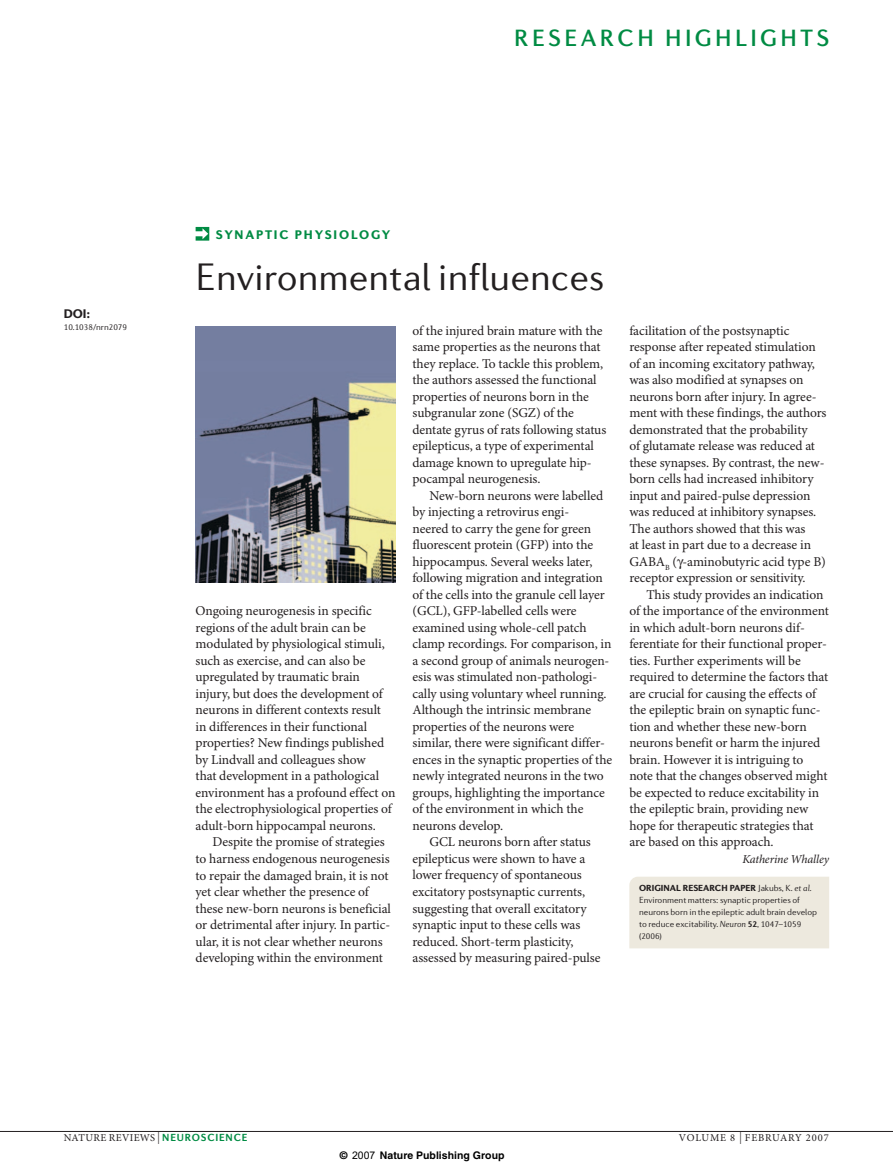
<style>
.page{position:relative;width:893px;height:1174px;background:#fff}
.page>*{position:absolute;margin:0;border:0;box-sizing:border-box;transform-origin:0 0}
.t1{font:300 39px "Diverda Sans LT Std";color:#231f20}
.t2{font:500 24px "Diverda Sans LT Std";letter-spacing:.14em;color:#008b43}
.t3{font:13.5px/16.5px "Minion Pro";letter-spacing:-.005em;color:#231f20}
.t4{font:900 12.75px "Diverda Sans LT Std";letter-spacing:.14em;color:#008b43}
.t5{font:900 12.75px "Diverda Sans LT Std";color:#231f20}
.t6{font:italic 12px "Minion Pro";letter-spacing:-.015em;color:#231f20}
.t7{font:700 10.5px "Helvetica";color:#000}
.t8{font:10.5px "Minion Pro";letter-spacing:.03em;color:#231f20}
.t9{font:10.5px "Minion Pro";letter-spacing:.08em;color:#231f20}
.t10{font:300 9px/12px "Diverda Sans LT Std";letter-spacing:-.005em;color:#231f20}
.s1{font-weight:900}
.s2{font-style:italic}
.s3{font-weight:700}
.s4{font-size:12px}
.s5{font-family:"Diverda Sans LT Std";font-weight:700;color:#008b43}
.s6{font-family:"Arial";font-weight:400}
</style>
<div class="page">
<img style="left:196px;top:326px;width:199px;height:256px">
<hr style="left:0;top:1131px;width:893px;height:1px;background:#231f20">
<div style="left:629px;top:876px;width:200px;height:72px;background:#ede9de"></div>
<svg style="left:196px;top:227px;width:13px;height:14px"></svg>
<h2 class="t2" style="left:514px;top:29px;width:316px">RESEARCH HIGHLIGHTS</h2>
<p class="t5" style="left:64px;top:309px;width:28px">DOI:</p>
<p class="t10" style="left:64px;top:322px;width:65px">10.1038/nrn2079</p>
<p class="t4" style="left:216px;top:230px;width:176px">SYNAPTIC PHYSIOLOGY</p>
<h1 class="t1" style="left:196px;top:262px;width:410px">Environmental influences</h1>
<p class="t3" style="left:196px;top:604px;width:201px">Ongoing neurogenesis in specific regions of the adult brain can be modulated by physiological stimuli, such as exercise, and can also be upregulated by traumatic brain injury, but does the development of neurons in different contexts result<br>in differences in their functional properties? New findings published by Lindvall and colleagues show<br>that development in a pathological environment has a profound effect on the electrophysiological properties of adult-born hippocampal neurons.</p>
<p class="t3" style="left:196px;top:835px;width:197px;text-indent:17px">Despite the promise of strategies to harness endogenous neurogenesis to repair the damaged brain, it is not yet clear whether the presence of these new-born neurons is beneficial or detrimental after injury. In partic&shy;ular, it is not clear whether neurons developing within the environment</p>
<p class="t3" style="left:412px;top:323px;width:195px">of the injured brain mature with the same properties as the neurons that they replace. To tackle this problem, the authors assessed the functional properties of neurons born in the subgranular zone (SGZ) of the dentate gyrus of rats following status epilepticus, a type of experimental damage known to upregulate hip&shy;pocampal neurogenesis.</p>
<p class="t3" style="left:429px;top:488px;width:175px">New-born neurons were labelled</p>
<p class="t3" style="left:412px;top:505px;width:158px">by injecting a retrovirus engi-</p>
<p class="t3" style="left:412px;top:521px;width:180px">neered to carry the gene for green</p>
<p class="t3" style="left:412px;top:538px;width:182px">fluorescent protein (GFP) into the</p>
<p class="t3" style="left:412px;top:554px;width:181px">hippocampus. Several weeks later,</p>
<p class="t3" style="left:412px;top:571px;width:192px">following migration and integration</p>
<p class="t3" style="left:412px;top:587px;width:194px">of the cells into the granule cell layer</p>
<p class="t3" style="left:412px;top:604px;width:166px">(GCL), GFP-labelled cells were</p>
<p class="t3" style="left:412px;top:620px;width:176px">examined using whole-cell patch</p>
<p class="t3" style="left:412px;top:637px;width:201px">clamp recordings. For comparison, in</p>
<p class="t3" style="left:412px;top:653px;width:198px">a second group of animals neurogen-</p>
<p class="t3" style="left:412px;top:670px;width:186px">esis was stimulated non-pathologi-</p>
<p class="t3" style="left:412px;top:686px;width:196px">cally using voluntary wheel running.</p>
<p class="t3" style="left:412px;top:703px;width:180px">Although the intrinsic membrane</p>
<p class="t3" style="left:412px;top:719px;width:163px">properties of the neurons were</p>
<p class="t3" style="left:412px;top:736px;width:194px">similar, there were significant differ-</p>
<p class="t3" style="left:412px;top:752px;width:201px">ences in the synaptic properties of the</p>
<p class="t3" style="left:412px;top:769px;width:193px">newly integrated neurons in the two</p>
<p class="t3" style="left:412px;top:785px;width:194px">groups, highlighting the importance</p>
<p class="t3" style="left:412px;top:802px;width:172px">of the environment in which the</p>
<p class="t3" style="left:412px;top:818px;width:92px">neurons develop.</p>
<p class="t3" style="left:429px;top:835px;width:163px">GCL neurons born after status</p>
<p class="t3" style="left:412px;top:851px;width:174px">epilepticus were shown to have a</p>
<p class="t3" style="left:412px;top:868px;width:171px">lower frequency of spontaneous</p>
<p class="t3" style="left:412px;top:884px;width:174px">excitatory postsynaptic currents,</p>
<p class="t3" style="left:412px;top:901px;width:176px">suggesting that overall excitatory</p>
<p class="t3" style="left:412px;top:917px;width:169px">synaptic input to these cells was</p>
<p class="t3" style="left:412px;top:934px;width:163px">reduced. Short-term plasticity,</p>
<p class="t3" style="left:412px;top:950px;width:190px">assessed by measuring paired-pulse</p>
<p class="t3" style="left:629px;top:323px;width:199px">facilitation of the postsynaptic response after repeated stimulation of an incoming excitatory pathway, was also modified at synapses on neurons born after injury. In agree&shy;ment with these findings, the authors demonstrated that the probability<br>of glutamate release was reduced at these synapses. By contrast, the new&shy;born cells had increased inhibitory input and paired-pulse depression was reduced at inhibitory synapses.<br>The authors showed that this was<br>at least in part due to a decrease in GABA<sub>B</sub> ( -aminobutyric acid type B) receptor expression or sensitivity.</p>
<p class="t3" style="left:629px;top:587px;width:201px;text-indent:17px">This study provides an indication of the importance of the environment in which adult-born neurons dif&shy;ferentiate for their functional proper&shy;ties. Further experiments will be required to determine the factors that are crucial for causing the effects of the epileptic brain on synaptic func&shy;tion and whether these new-born neurons benefit or harm the injured brain. However it is intriguing to note that the changes observed might be expected to reduce excitability in the epileptic brain, providing new hope for therapeutic strategies that are based on this approach.</p>
<p class="t6" style="left:742px;top:854px;width:88px">Katherine Whalley</p>
<p class="t10" style="left:639px;top:883px;width:179px"><span class="s1">ORIGINAL RESEARCH PAPER</span> Jakubs, K. <span class="s2">et al.<br></span>Environment matters: synaptic properties of neurons born in the epileptic adult brain develop to reduce excitability. <span class="s2">Neuron</span> <span class="s3">52</span>, 1047–1059 (2006)</p>
<p class="t8" style="left:64px;top:1133px;width:185px">NATURE REVIEWS <span class="s4">|</span> <span class="s5">NEUROSCIENCE</span></p>
<p class="t9" style="left:679px;top:1133px;width:151px">VOLUME 8 <span class="s4">|</span> FEBRUARY 2007</p>
<p class="t7" style="left:340px;top:1148px;width:166px">© <span class="s6">2007</span> Nature Publishing Group</p>
</div>
